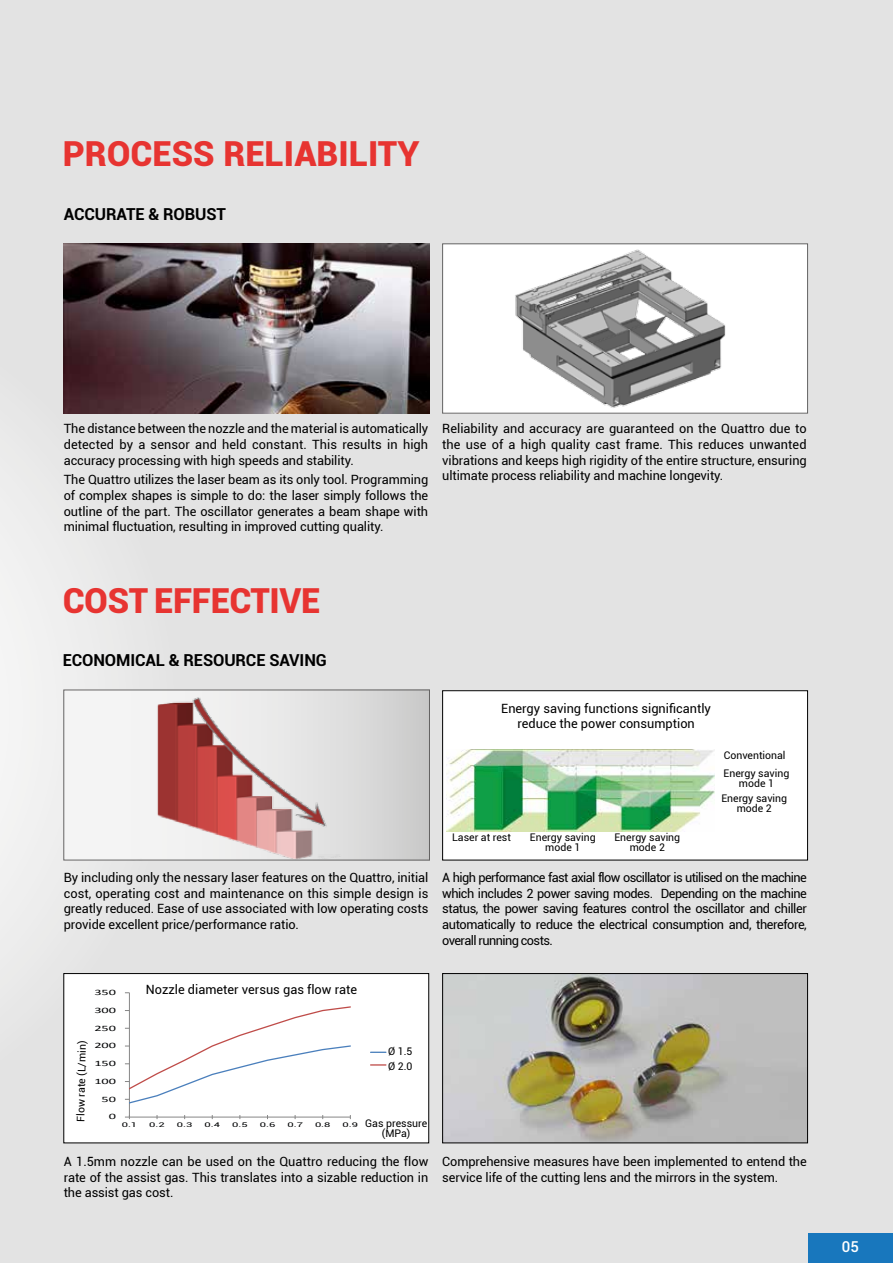
<style>
.page{position:relative;width:893px;height:1263px;background:#e3e3e3}
.page>*{position:absolute;margin:0;border:0;box-sizing:border-box;transform-origin:0 0}
.t1{font:900 34.5px "Roboto";color:#e73431}
.t2{font:700 16.5px "Roboto";letter-spacing:-.005em;color:#000}
.t3{font:500 15px "Roboto";color:#fff}
.t4{font:12.75px/15.8px "Roboto";letter-spacing:-.005em;color:#000;text-align:justify}
.t5{font:10.5px/10.5px "Roboto";color:#000;text-align:center}
.t6{font:8.25px "Calibri";color:#010203;scale:1.74 1}
.t7{font:6.45px "Roboto";color:#010203;scale:1.74 1}
</style>
<div class="page">
<svg style="left:0;top:279px;width:176px;height:865px"></svg>
<div style="left:808px;top:1233px;width:85px;height:30px;background:#1877bd"></div>
<div style="left:443px;top:691px;width:364px;height:169px;background:#fff"></div>
<img style="left:446px;top:749px;width:268px;height:82px">
<div style="left:442px;top:690px;width:366px;height:170px;border:1px solid #000"></div>
<svg style="left:65px;top:692px;width:363px;height:166px"></svg>
<img style="left:119px;top:692px;width:227px;height:166px">
<div style="left:63px;top:690px;width:367px;height:170px;border:1px solid #646363"></div>
<div style="left:64px;top:973px;width:365px;height:170px;background:#fff"></div>
<hr style="left:129px;top:993px;width:1px;height:124px;background:#868686">
<hr style="left:129px;top:1117px;width:221px;height:1px;background:#868686">
<svg style="left:125px;top:1006px;width:226px;height:98px"></svg>
<svg style="left:371px;top:1052px;width:15px;height:1px"></svg>
<svg style="left:371px;top:1064px;width:15px;height:1px"></svg>
<div style="left:63px;top:973px;width:366px;height:170px;border:1px solid #000"></div>
<img style="left:64px;top:243px;width:365px;height:171px">
<img style="left:444px;top:975px;width:362px;height:166px">
<div style="left:442px;top:973px;width:366px;height:170px;border:1px solid #000"></div>
<img style="left:444px;top:245px;width:362px;height:167px">
<div style="left:442px;top:243px;width:366px;height:171px;border:1px solid #646363"></div>
<h1 class="t1" style="left:63px;top:129px;width:358px">PROCESS RELIABILITY</h1>
<p class="t2" style="left:64px;top:203px;width:164px">ACCURATE &amp; ROBUST</p>
<p class="t4" style="left:64px;top:420px;width:366px">The distance between the nozzle and the material is automatically detected by a sensor and held constant. This results in high accuracy processing with high speeds and stability.</p>
<p class="t4" style="left:64px;top:471px;width:366px">The Quattro utilizes the laser beam as its only tool. Programming of complex shapes is simple to do: the laser simply follows the outline of the part. The oscillator generates a beam shape with minimal fluctuation, resulting in improved cutting quality.</p>
<p class="t4" style="left:442px;top:420px;width:366px">Reliability and accuracy are guaranteed on the Quattro due to the use of a high quality cast frame. This reduces unwanted vibrations and keeps high rigidity of the entire structure, ensuring ultimate process reliability and machine longevity.</p>
<h1 class="t1" style="left:63px;top:577px;width:259px">COST EFFECTIVE</h1>
<p class="t2" style="left:63px;top:648px;width:266px">ECONOMICAL &amp; RESOURCE SAVING</p>
<p class="t4" style="left:64px;top:869px;width:366px">By including only the nessary laser features on the Quattro, initial cost, operating cost and maintenance on this simple design is greatly reduced. Ease of use associated with low operating costs provide excellent price/performance ratio.</p>
<p class="t6" style="left:94px;top:987px;width:14px">350</p>
<p class="t6" style="left:94px;top:1005px;width:14px">300</p>
<p class="t6" style="left:94px;top:1023px;width:14px">250</p>
<p class="t4" style="left:146px;top:981px;width:213px">Nozzle diameter versus gas flow rate</p>
<p class="t5" style="left:75px;top:1122px;width:82px;rotate:-89deg">Flow rate (L/min)</p>
<p class="t6" style="left:94px;top:1040px;width:14px">200</p>
<p class="t6" style="left:94px;top:1058px;width:14px">150</p>
<p class="t6" style="left:94px;top:1076px;width:14px">100</p>
<p class="t6" style="left:102px;top:1094px;width:10px">50</p>
<p class="t6" style="left:109px;top:1111px;width:6px">0</p>
<p class="t7" style="left:122px;top:1120px;width:10px">0.1</p>
<p class="t7" style="left:149px;top:1120px;width:10px">0.2</p>
<p class="t7" style="left:177px;top:1120px;width:10px">0.3</p>
<p class="t7" style="left:205px;top:1120px;width:10px">0.4</p>
<p class="t7" style="left:232px;top:1120px;width:10px">0.5</p>
<p class="t7" style="left:260px;top:1120px;width:10px">0.6</p>
<p class="t7" style="left:287px;top:1120px;width:10px">0.7</p>
<p class="t7" style="left:315px;top:1120px;width:10px">0.8</p>
<p class="t7" style="left:343px;top:1120px;width:10px">0.9</p>
<p class="t5" style="left:388px;top:1043px;width:26px;line-height:14.9px;text-align:left">Ø 1.5<br>Ø 2.0</p>
<p class="t5" style="left:365px;top:1117px;width:64px">Gas pressure (MPa)</p>
<p class="t4" style="left:501px;top:700px;width:211px;line-height:15.3px;text-align:center">Energy saving functions significantly reduce the power consumption</p>
<p class="t5" style="left:452px;top:831px;width:60px">Laser at rest</p>
<p class="t5" style="left:530px;top:831px;width:67px">Energy saving mode 1</p>
<p class="t5" style="left:614px;top:831px;width:67px">Energy saving mode 2</p>
<p class="t5" style="left:724px;top:749px;width:63px">Conventional</p>
<p class="t5" style="left:724px;top:767px;width:67px">Energy saving mode 1</p>
<p class="t5" style="left:721px;top:792px;width:67px">Energy saving mode 2</p>
<p class="t4" style="left:442px;top:869px;width:366px">A high performance fast axial flow oscillator is utilised on the machine which includes 2 power saving modes. Depending on the machine status, the power saving features control the oscillator and chiller automatically to reduce the electrical consumption and, therefore, overall running costs.</p>
<p class="t4" style="left:64px;top:1153px;width:366px">A 1.5mm nozzle can be used on the Quattro reducing the flow rate of the assist gas. This translates into a sizable reduction in the assist gas cost.</p>
<p class="t4" style="left:442px;top:1153px;width:366px">Comprehensive measures have been implemented to entend the service life of the cutting lens and the mirrors in the system.</p>
<p class="t3" style="left:842px;top:1236px;width:19px">05</p>
</div>
